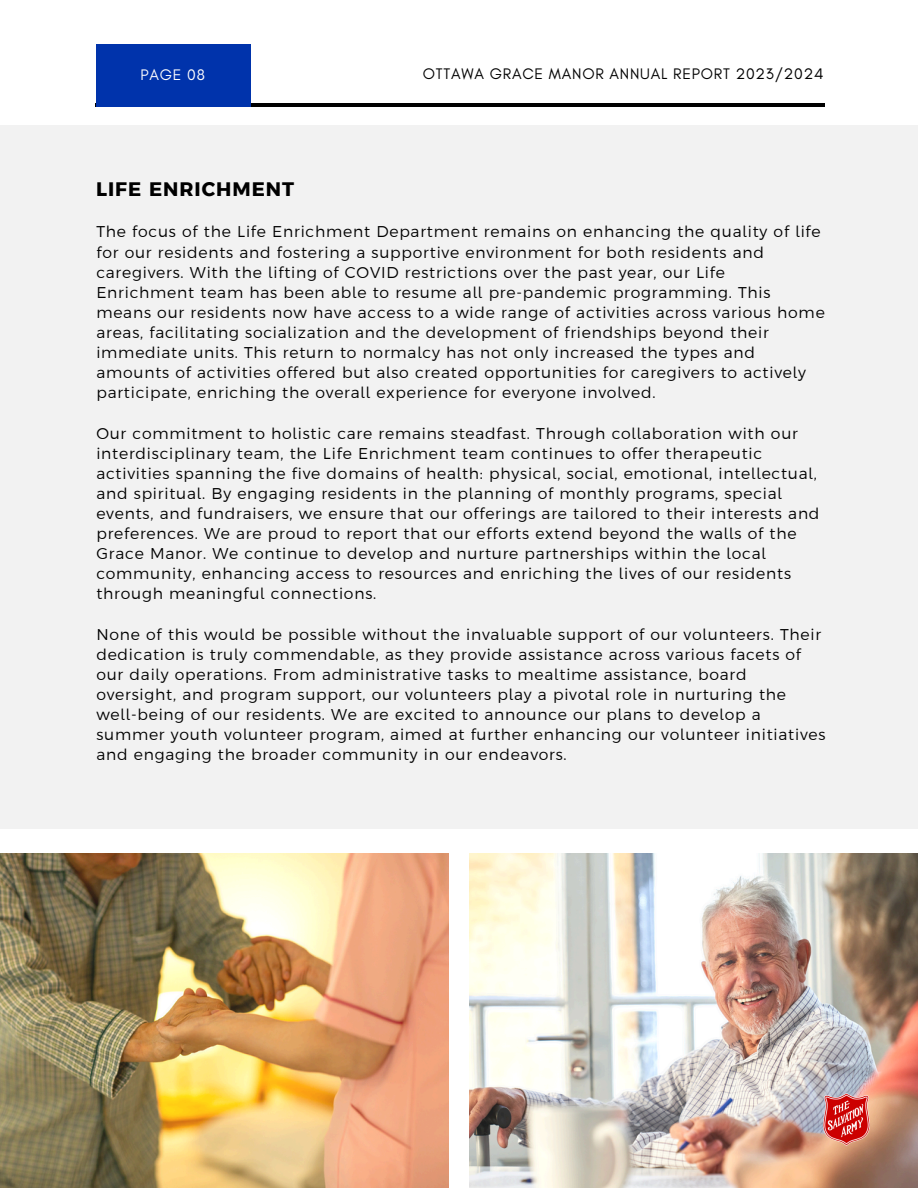
<style>
.page{position:relative;width:918px;height:1188px;background:#fff}
.page>*{position:absolute;margin:0;border:0;box-sizing:border-box;transform-origin:0 0}
.t1{font:700 19.5px "Argentum Sans";letter-spacing:.05em;color:#000}
.t2{font:300 15.6px/20.1px "Argentum Sans";letter-spacing:.05em;color:#000}
.t3{font:15.6px "Glacial Indifference";letter-spacing:.05em;color:#000}
.t4{font:15.6px "Glacial Indifference";letter-spacing:.05em;color:#fff}
</style>
<div class="page">
<hr style="left:95px;top:103px;width:729px;height:4px;background:#000">
<div style="left:96px;top:44px;width:155px;height:62px;background:#0033ab"></div>
<div style="left:0;top:125px;width:918px;height:704px;background:#f2f2f2"></div>
<img style="left:0;top:853px;width:449px;height:335px">
<img style="left:469px;top:853px;width:449px;height:335px">
<img style="left:824px;top:1093px;width:46px;height:53px">
<h1 class="t4" style="left:141px;top:65px;width:66px">PAGE 08</h1>
<p class="t1" style="left:96px;top:177px;width:200px">LIFE ENRICHMENT</p>
<p class="t3" style="left:423px;top:65px;width:402px">OTTAWA GRACE MANOR ANNUAL REPORT 2023/2024</p>
<p class="t2" style="left:96px;top:222px;width:730px">The focus of the Life Enrichment Department remains on enhancing the quality of life for our residents and fostering a supportive environment for both residents and caregivers. With the lifting of COVID restrictions over the past year, our Life Enrichment team has been able to resume all pre-pandemic programming. This means our residents now have access to a wide range of activities across various home areas, facilitating socialization and the development of friendships beyond their immediate units. This return to normalcy has not only increased the types and amounts of activities offered but also created opportunities for caregivers to actively participate, enriching the overall experience for everyone involved.</p>
<h2 class="t2" style="left:96px;top:423px;width:725px">Our commitment to holistic care remains steadfast. Through collaboration with our interdisciplinary team, the Life Enrichment team continues to offer therapeutic activities spanning the five domains of health: physical, social, emotional, intellectual, and spiritual. By engaging residents in the planning of monthly programs, special events, and fundraisers, we ensure that our offerings are tailored to their interests and preferences. We are proud to report that our efforts extend beyond the walls of the Grace Manor. We continue to develop and nurture partnerships within the local community, enhancing access to resources and enriching the lives of our residents through meaningful connections.</h2>
<h2 class="t2" style="left:96px;top:624px;width:731px">None of this would be possible without the invaluable support of our volunteers. Their dedication is truly commendable, as they provide assistance across various facets of our daily operations. From administrative tasks to mealtime assistance, board oversight, and program support, our volunteers play a pivotal role in nurturing the well-being of our residents. We are excited to announce our plans to develop a summer youth volunteer program, aimed at further enhancing our volunteer initiatives and engaging the broader community in our endeavors.</h2>
</div>
